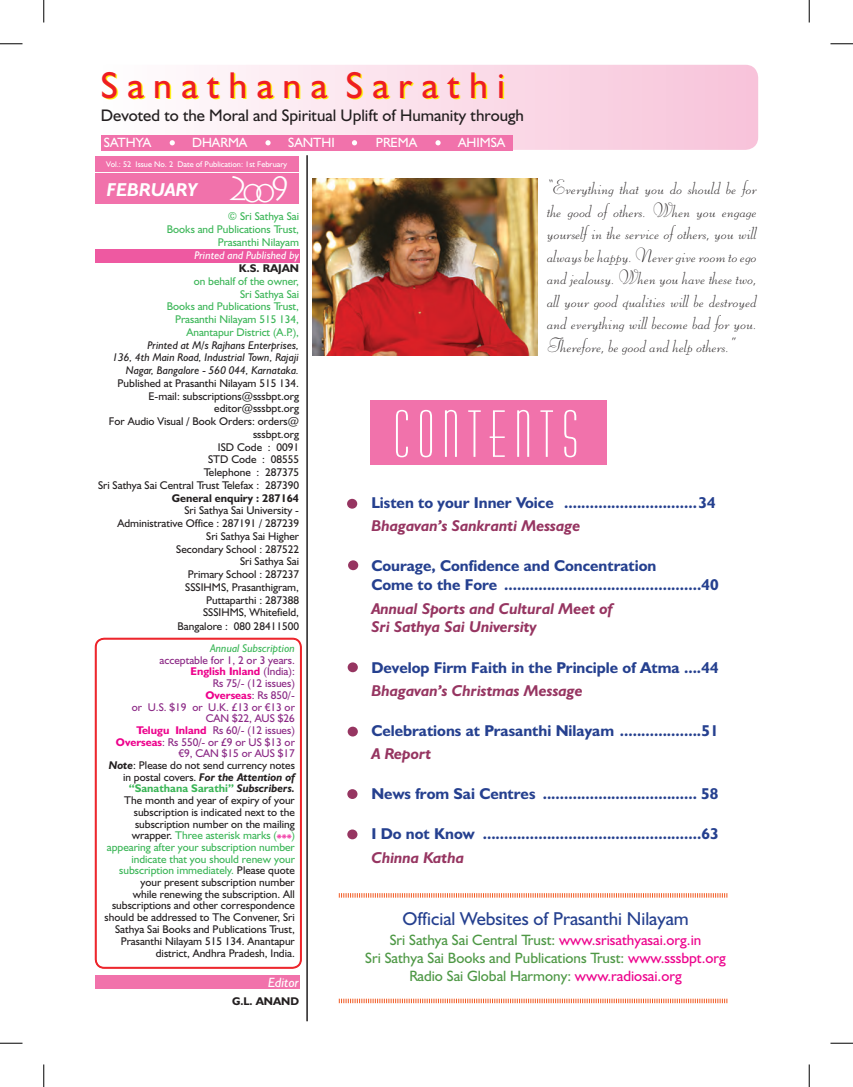
<style>
.page{position:relative;width:853px;height:1087px;background:#fff}
.page>*{position:absolute;margin:0;border:0;box-sizing:border-box;transform-origin:0 0}
.t1{font:64.8px "Huxley Vertical BT";color:#fff}
.t2{font:37.5px "Humanist 521 BT";color:#fff101}
.t3{font:19.5px/22.5px "Liberty BT";color:#231f20;text-align:justify}
.t4{font:18.75px "Humanist 521 BT";color:#25408f}
.t5{font:italic 700 18.75px "Humanist 521 BT";color:#fff}
.t6{font:16.8px "Humanist 521 BT";color:#231f20}
.t7{font:700 15.75px/23.1px "Humanist 521 BT";color:#25408f}
.t8{font:italic 700 15.75px/18.9px "Humanist 521 BT";color:#963561}
.t9{font:15px/18px "Humanist 521 BT";color:#4e9845;text-align:center}
.t10{font:13.5px "Humanist 521 BT";color:#fff}
.t11{font:italic 13.5px "Humanist 521 BT";color:#fff}
.t12{font:11.25px/12.8px "Humanist 521 BT";color:#231f20;text-align:right}
.t13{font:11.25px "Humanist 521 BT";color:#8b2885}
.t14{font:700 11.25px "Humanist 521 BT";color:#ed028c}
.t15{font:italic 700 11.25px "Humanist 521 BT";color:#231f20}
.t16{font:700 11.25px "Humanist 521 BT";color:#3cb658}
.t17{font:11.25px "Humanist 521 BT";color:#3cb658}
.t18{font:italic 11.25px "Humanist 521 BT";color:#3cb658}
.t19{font:700 11.25px "Humanist 521 BT";color:#231f20}
.t20{font:11.25px "Humanist 521 BT";color:#ed028c}
.t21{font:8.25px "Humanist 521 BT";color:#fff}
.s1{font-family:"Lithograph";font-weight:300;font-style:normal;font-size:33.6px}
.s2{font-family:"Lithograph";font-weight:300;font-style:normal;font-size:28.05px}
.s3{color:#3cb658}
.s4{font-style:italic;color:#fff}
.s5{font-weight:700}
.s6{font-style:italic}
.s7{font-weight:400;color:#8b2885}
.s8{font-weight:700;color:#ed028c}
.s9{font-weight:700;font-style:italic}
.s10{font-weight:400;font-style:normal}
.s11{font-style:italic;color:#231f20}
.s12{color:#231f20}
.s13{font-style:italic;color:#963561}
.s14{color:#ed028c}
</style>
<div class="page">
<svg style="left:338px;top:893px;width:390px;height:111px"></svg>
<div style="left:95px;top:65px;width:663px;height:85px;background:linear-gradient(to right,#fffefe,#f8c3d9);border-radius:13px"></div>
<div style="left:101px;top:135px;width:411px;height:15px;background:#f172ab"></div>
<svg style="left:170px;top:140px;width:5px;height:5px"></svg>
<svg style="left:265px;top:140px;width:6px;height:5px"></svg>
<svg style="left:352px;top:140px;width:5px;height:5px"></svg>
<svg style="left:435px;top:140px;width:6px;height:5px"></svg>
<div style="left:95px;top:156px;width:203px;height:16px;background:#f172ab"></div>
<div style="left:95px;top:173px;width:203px;height:31px;background:#f172ab"></div>
<div style="left:95px;top:249px;width:205px;height:13px;background:#ee59a1"></div>
<svg style="left:95px;top:638px;width:206px;height:330px"></svg>
<div style="left:96px;top:639px;width:204px;height:328px;border:1px solid #ed1f26;border-radius:8px"></div>
<div style="left:95px;top:975px;width:204px;height:13px;background:#f172ab"></div>
<div style="left:348px;top:662px;width:10px;height:10px;background:#963561;border-radius:50%"></div>
<div style="left:348px;top:726px;width:10px;height:10px;background:#963561;border-radius:50%"></div>
<hr style="left:306px;top:155px;width:2px;height:866px;background:#231f20">
<div style="left:370px;top:400px;width:236px;height:65px;background:#f172ab"></div>
<div style="left:348px;top:560px;width:10px;height:10px;background:#963561;border-radius:50%"></div>
<div style="left:347px;top:499px;width:10px;height:10px;background:#963561;border-radius:50%"></div>
<div style="left:347px;top:789px;width:10px;height:10px;background:#963561;border-radius:50%"></div>
<div style="left:347px;top:829px;width:10px;height:10px;background:#963561;border-radius:50%"></div>
<img style="left:312px;top:178px;width:225px;height:178px">
<svg style="left:0;top:44px;width:22px;height:1px"></svg>
<svg style="left:830px;top:44px;width:23px;height:1px"></svg>
<svg style="left:0;top:1043px;width:22px;height:1px"></svg>
<svg style="left:830px;top:1043px;width:23px;height:1px"></svg>
<svg style="left:44px;top:0;width:1px;height:23px"></svg>
<svg style="left:44px;top:1064px;width:1px;height:23px"></svg>
<svg style="left:809px;top:0;width:1px;height:23px"></svg>
<svg style="left:809px;top:1064px;width:1px;height:23px"></svg>
<p class="t2" style="left:102px;top:73px;width:406px">S a n a t h a n a S a r a t h i</p>
<p class="t6" style="left:101px;top:110px;width:425px">Devoted to the Moral and Spiritual Uplift of Humanity through</p>
<p class="t10" style="left:104px;top:137px;width:49px">SATHYA</p>
<p class="t10" style="left:192px;top:137px;width:57px">DHARMA</p>
<p class="t10" style="left:288px;top:137px;width:48px">SANTHI</p>
<p class="t10" style="left:376px;top:137px;width:43px">PREMA</p>
<p class="t10" style="left:458px;top:137px;width:49px">AHIMSA</p>
<p class="t21" style="left:106px;top:161px;width:182px">Vol.: 52 Issue No. 2 Date of Publication: 1st February</p>
<p class="t5" style="left:107px;top:183px;width:184px">FEBRUARY <span class="s1">2</span><span class="s2">00</span><span class="s1">9</span></p>
<p class="t12" style="left:98px;top:211px;width:203px"><span class="s3">© Sri Sathya Sai<br>Books and Publications Trust,<br>Prasanthi Nilayam<br></span><span class="s4">Printed and Published by<br></span><span class="s5">K.S. RAJAN<br></span><span class="s3">on behalf of the owner,<br>Sri Sathya Sai<br>Books and Publications Trust,<br>Prasanthi Nilayam 515 134,<br>Anantapur District (A.P.),<br></span><span class="s6">Printed at M/s Rajhans Enterprises,<br>136, 4th Main Road, Industrial Town, Rajaji<br>Nagar, Bangalore - 560 044, Karnataka.<br></span>Published at Prasanthi Nilayam 515 134.<br>E-mail: subscriptions@sssbpt.org editor@sssbpt.org<br>For Audio Visual / Book Orders: orders@ sssbpt.org<br>ISD Code : 0091<br>STD Code : 08555<br>Telephone : 287375<br>Sri Sathya Sai Central Trust Telefax : 287390<br><span class="s5">General enquiry : 287164<br></span>Sri Sathya Sai University -<br>Administrative Office : 287191 / 287239<br>Sri Sathya Sai Higher<br>Secondary School : 287522<br>Sri Sathya Sai<br>Primary School : 287237<br>SSSIHMS, Prasanthigram,<br>Puttaparthi : 287388<br>SSSIHMS, Whitefield,<br>Bangalore : 080 28411500</p>
<p class="t18" style="left:210px;top:644px;width:86px">Annual Subscription</p>
<p class="t13" style="left:160px;top:656px;width:137px">acceptable for 1, 2 or 3 years.</p>
<p class="t14" style="left:191px;top:668px;width:106px">English Inland <span class="s7">(India):</span></p>
<p class="t13" style="left:213px;top:679px;width:84px">Rs 75/- (12 issues)</p>
<p class="t14" style="left:205px;top:691px;width:91px">Overseas<span class="s7">: Rs 850/-</span></p>
<p class="t13" style="left:132px;top:703px;width:165px">or U.S. $19 or U.K. £13 or ¤13 or</p>
<p class="t13" style="left:206px;top:714px;width:91px">CAN $22, AUS $26</p>
<p class="t13" style="left:136px;top:726px;width:160px"><span class="s8">Telugu Inland</span> Rs 60/- (12 issues)</p>
<p class="t13" style="left:116px;top:738px;width:180px"><span class="s8">Overseas</span>: Rs 550/- or £9 or US $13 or</p>
<p class="t13" style="left:178px;top:749px;width:118px">¤9, CAN $15 or AUS $17</p>
<p class="t12" style="left:109px;top:760px;width:188px"><span class="s9">Note</span>: Please do not send currency notes</p>
<p class="t15" style="left:123px;top:773px;width:173px"><span class="s10">in postal covers.</span> For the Attention of</p>
<p class="t16" style="left:129px;top:785px;width:168px">“Sanathana Sarathi” <span class="s11">Subscribers.</span></p>
<p class="t12" style="left:124px;top:795px;width:172px">The month and year of expiry of your</p>
<p class="t12" style="left:134px;top:807px;width:163px">subscription is indicated next to the</p>
<p class="t12" style="left:135px;top:818px;width:161px">subscription number on the mailing</p>
<p class="t17" style="left:132px;top:831px;width:147px"><span class="s12">wrapper.</span> Three asterisk marks (</p>
<p class="t3" style="left:548px;top:178px;width:211px">“Everything that you do should be for the good of others. When you engage yourself in the service of others, you will always be happy. Never give room to ego and jealousy. When you have these two, all your good qualities will be destroyed and everything will become bad for you.<br>Therefore, be good and help others.”</p>
<p class="t1" style="left:394px;top:396px;width:186px">C O N T E N T S</p>
<p class="t7" style="left:371px;top:493px;width:346px">Listen to your Inner Voice ...............................34<br><span class="s13">Bhagavan’s Sankranti Message</span></p>
<p class="t7" style="left:371px;top:558px;width:349px;line-height:18.9px">Courage, Confidence and Concentration<br>Come to the Fore ..............................................40</p>
<p class="t8" style="left:371px;top:600px;width:243px">Annual Sports and Cultural Meet of<br>Sri Sathya Sai University</p>
<p class="t7" style="left:371px;top:657px;width:349px">Develop Firm Faith in the Principle of Atma ....44<br><span class="s13">Bhagavan’s Christmas Message</span></p>
<p class="t7" style="left:371px;top:721px;width:349px">Celebrations at Prasanthi Nilayam ...................51<br><span class="s13">A Report</span></p>
<p class="t7" style="left:371px;top:784px;width:348px">News from Sai Centres .................................... 58</p>
<p class="t7" style="left:371px;top:824px;width:349px">I Do not Know ...................................................63<br><span class="s13">Chinna Katha</span></p>
<p class="t12" style="left:104px;top:831px;width:192px;line-height:11.7px"><span class="s3">)<br>appearing after your subscription number indicate that you should renew your subscription immediately.</span> Please quote your present subscription number<br>while renewing the subscription. All subscriptions and other correspondence should be addressed to The Convener, Sri Sathya Sai Books and Publications Trust, Prasanthi Nilayam 515 134. Anantapur district, Andhra Pradesh, India.</p>
<p class="t20" style="left:277px;top:834px;width:16px">***</p>
<p class="t4" style="left:402px;top:912px;width:288px">Official Websites of Prasanthi Nilayam</p>
<p class="t9" style="left:365px;top:932px;width:362px">Sri Sathya Sai Central Trust: <span class="s14">www.srisathyasai.org.in<br></span>Sri Sathya Sai Books and Publications Trust: <span class="s14">www.sssbpt.org<br></span>Radio Sai Global Harmony: <span class="s14">www.radiosai.org</span></p>
<p class="t11" style="left:268px;top:977px;width:33px">Editor</p>
<p class="t19" style="left:232px;top:997px;width:68px">G.L. ANAND</p>
</div>
